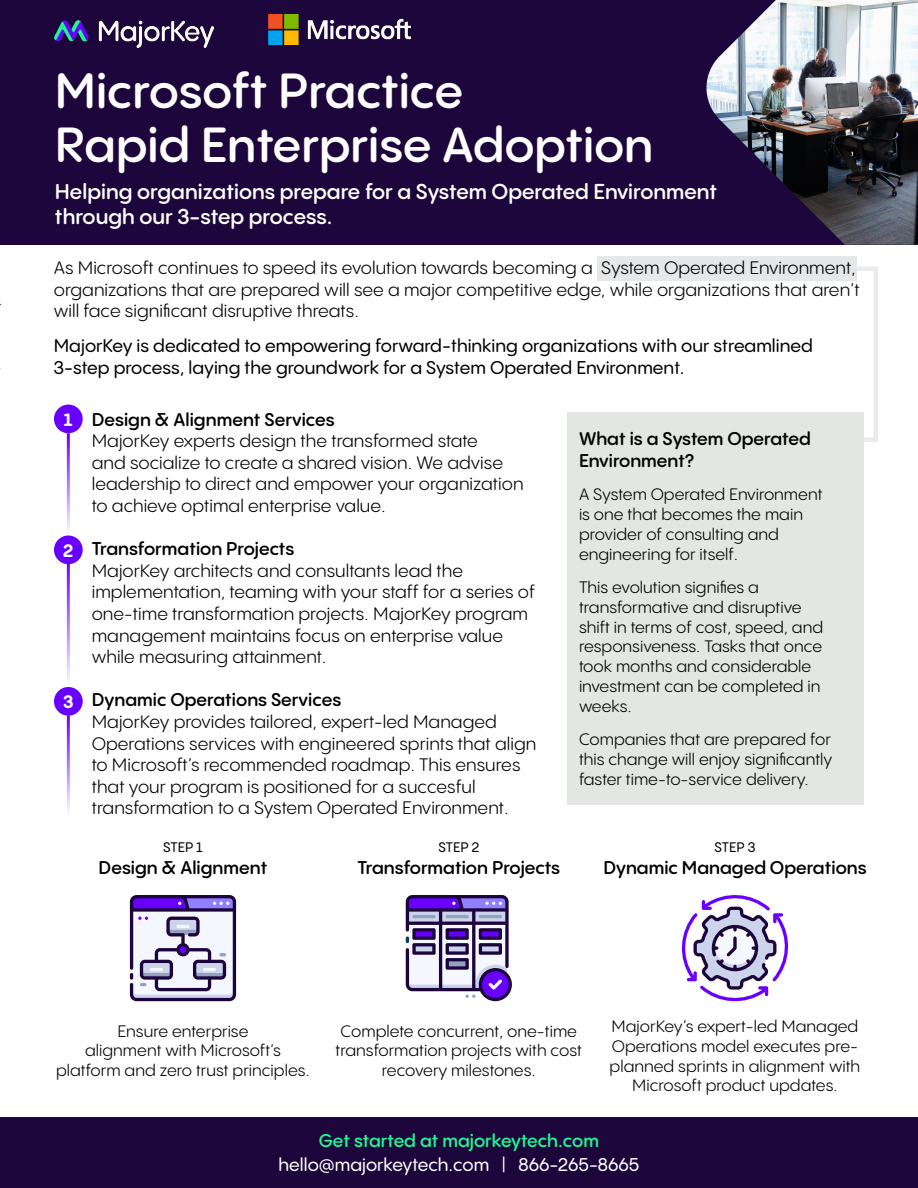
<style>
.page{position:relative;width:918px;height:1188px;background:#fff}
.page>*{position:absolute;margin:0;border:0;box-sizing:border-box;transform-origin:0 0}
.t1{font:600 48px/54px "PP Pangram Sans Rounded";color:#fff}
.t2{font:600 21px/25.2px "PP Pangram Sans Rounded";color:#fff}
.t3{font:18px/21.6px "PP Pangram Sans Rounded";color:#000}
.t4{font:600 18px/21.6px "PP Pangram Sans Rounded";color:#000}
.t5{font:500 18px/21.6px "PP Pangram Sans Rounded";color:#000}
.t6{font:500 18px "PP Pangram Sans Rounded";color:#fff}
.t7{font:600 18px "PP Pangram Sans Rounded";color:#21f594}
.t8{font:700 18px "PP Pangram Sans Rounded";color:#fff}
.t9{font:16.5px/19.8px "PP Pangram Sans Rounded";color:#000;text-align:center}
.t10{font:500 13.5px "PP Pangram Sans Rounded";color:#000}
</style>
<div class="page">
<div style="left:597px;top:256px;width:260px;height:25px;background:#e6e7e8"></div>
<div style="left:1px;top:0;width:916px;height:245px;background:#1d063b"></div>
<img style="left:706px;top:0;width:212px;height:245px">
<img style="left:269px;top:14px;width:142px;height:31px">
<div style="left:54px;top:405px;width:29px;height:28px;background:#6900ff;border-radius:50%"></div>
<div style="left:54px;top:535px;width:29px;height:29px;background:#6900ff;border-radius:50%"></div>
<div style="left:54px;top:687px;width:29px;height:29px;background:#6900ff;border-radius:50%"></div>
<div style="left:567px;top:412px;width:297px;height:393px;background:#e3e6e3"></div>
<svg style="left:857px;top:267px;width:21px;height:175px"></svg>
<img style="left:55px;top:21px;width:159px;height:27px">
<div style="left:0;top:1117px;width:918px;height:71px;background:#1d063b"></div>
<svg style="left:130px;top:895px;width:106px;height:106px"></svg>
<svg style="left:406px;top:895px;width:106px;height:106px"></svg>
<svg style="left:681px;top:895px;width:108px;height:107px"></svg>
<p class="t3" style="left:-2px;top:352px;width:6px">.</p>
<h1 class="t1" style="left:55px;top:63px;width:600px">Microsoft Practice<br>Rapid Enterprise Adoption</h1>
<p class="t2" style="left:55px;top:179px;width:664px">Helping organizations prepare for a System Operated Environment through our 3-step process.</p>
<p class="t3" style="left:54px;top:256px;width:808px">As Microsoft continues to speed its evolution towards becoming a System Operated Environment, organizations that are prepared will see a major competitive edge, while organizations that aren’t will face significant disruptive threats.</p>
<p class="t5" style="left:54px;top:335px;width:760px">MajorKey is dedicated to empowering forward-thinking organizations with our streamlined<br>3-step process, laying the groundwork for a System Operated Environment.</p>
<p class="t8" style="left:64px;top:407px;width:10px">1</p>
<p class="t8" style="left:63px;top:538px;width:12px">2</p>
<p class="t8" style="left:63px;top:689px;width:12px">3</p>
<p class="t4" style="left:92px;top:408px;width:244px">Design &amp; Alignment Services</p>
<p class="t3" style="left:92px;top:430px;width:433px">MajorKey experts design the transformed state<br>and socialize to create a shared vision. We advise leadership to direct and empower your organization to achieve optimal enterprise value.</p>
<p class="t4" style="left:92px;top:538px;width:204px">Transformation Projects</p>
<p class="t3" style="left:92px;top:559px;width:445px">MajorKey architects and consultants lead the implementation, teaming with your staff for a series of one-time transformation projects. MajorKey program management maintains focus on enterprise value while measuring attainment.</p>
<p class="t4" style="left:92px;top:689px;width:251px">Dynamic Operations Services</p>
<p class="t3" style="left:92px;top:711px;width:446px">MajorKey provides tailored, expert-led Managed Operations services with engineered sprints that align to Microsoft’s recommended roadmap. This ensures that your program is positioned for a succesful transformation to a System Operated Environment.</p>
<p class="t10" style="left:163px;top:838px;width:41px">STEP 1</p>
<p class="t4" style="left:99px;top:856px;width:170px">Design &amp; Alignment</p>
<p class="t10" style="left:439px;top:838px;width:42px">STEP 2</p>
<p class="t4" style="left:358px;top:856px;width:204px">Transformation Projects</p>
<p class="t4" style="left:579px;top:428px;width:233px">What is a System Operated<br>Environment?</p>
<p class="t9" style="left:579px;top:484px;width:245px;text-align:left">A System Operated Environment is one that becomes the main provider of consulting and engineering for itself.</p>
<p class="t9" style="left:579px;top:577px;width:246px;text-align:left">This evolution signifies a transformative and disruptive shift in terms of cost, speed, and responsiveness. Tasks that once took months and considerable investment can be completed in weeks.</p>
<p class="t9" style="left:579px;top:729px;width:255px;text-align:justify">Companies that are prepared for this change will enjoy significantly faster time-to-service delivery.</p>
<p class="t10" style="left:715px;top:838px;width:42px">STEP 3</p>
<p class="t4" style="left:603px;top:856px;width:265px">Dynamic Managed Operations</p>
<p class="t9" style="left:56px;top:1021px;width:255px">Ensure enterprise<br>alignment with Microsoft’s platform and zero trust principles.</p>
<p class="t9" style="left:336px;top:1021px;width:248px">Complete concurrent, one-time transformation projects with cost recovery milestones.</p>
<p class="t9" style="left:610px;top:1016px;width:252px">MajorKey’s expert-led Managed<br>Operations model executes pre&shy;planned sprints in alignment with<br>Microsoft product updates.</p>
<p class="t7" style="left:319px;top:1129px;width:282px">Get started at majorkeytech.com</p>
<p class="t6" style="left:279px;top:1153px;width:362px">hello@majorkeytech.com | 866-265-8665</p>
</div>
